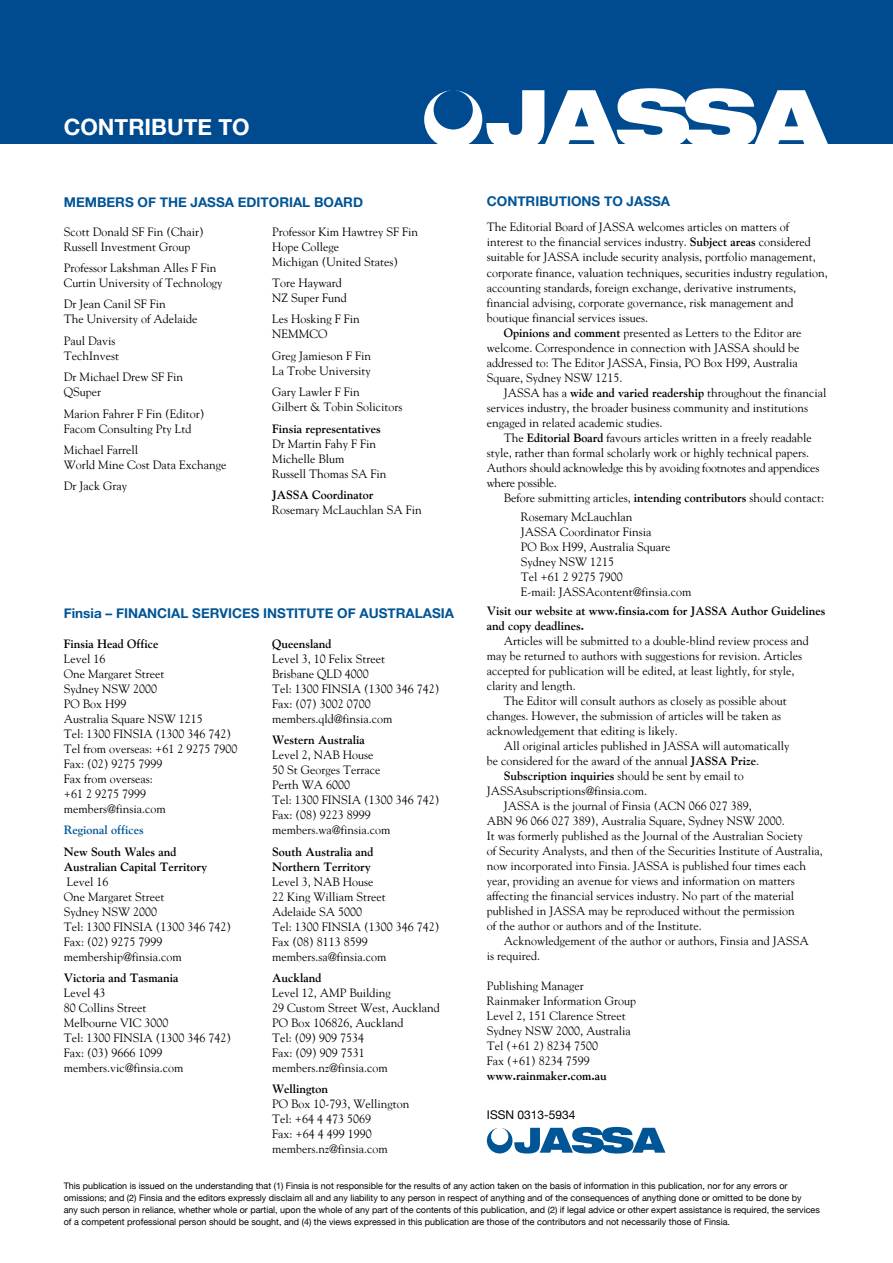
<style>
.page{position:relative;width:893px;height:1263px;background:#fff}
.page>*{position:absolute;margin:0;border:0;box-sizing:border-box;transform-origin:0 0}
.t1{font:700 22.5px "Helvetica Neue";color:#fff}
.t2{font:700 13.5px "Helvetica Neue";color:#005596}
.t3{font:12px/15px "Goudy";color:#000}
.t4{font:700 12px/15px "Goudy";color:#000}
.t5{font:12px "Goudy";letter-spacing:-.02em;color:#000}
.t6{font:700 12px "Goudy";color:#005596}
.t7{font:12px "Helvetica Neue";color:#000}
.t8{font:9px/12px "Helvetica Neue";color:#000}
.s1{font-weight:700}
.s2{font-weight:400}
</style>
<div class="page">
<div style="left:0;top:0;width:893px;height:144px;background:#004a8f"></div>
<svg style="left:424px;top:88px;width:404px;height:56px"></svg>
<svg style="left:487px;top:1127px;width:178px;height:26px"></svg>
<h1 class="t1" style="left:64px;top:113px;width:187px">CONTRIBUTE TO</h1>
<p class="t2" style="left:64px;top:193px;width:301px">MEMBERS OF THE JASSA EDITORIAL BOARD</p>
<p class="t3" style="left:64px;top:224px;width:142px">Scott Donald SF Fin (Chair)<br>Russell Investment Group</p>
<p class="t3" style="left:64px;top:260px;width:160px">Professor Lakshman Alles F Fin<br>Curtin University of Technology</p>
<p class="t3" style="left:64px;top:296px;width:135px">Dr Jean Canil SF Fin<br>The University of Adelaide</p>
<p class="t3" style="left:64px;top:333px;width:57px">Paul Davis<br>TechInvest</p>
<p class="t3" style="left:64px;top:369px;width:121px">Dr Michael Drew SF Fin<br>QSuper</p>
<p class="t3" style="left:64px;top:406px;width:142px">Marion Fahrer F Fin (Editor)<br>Facom Consulting Pty Ltd</p>
<p class="t3" style="left:64px;top:442px;width:164px">Michael Farrell<br>World Mine Cost Data Exchange</p>
<p class="t3" style="left:64px;top:478px;width:65px">Dr Jack Gray</p>
<p class="t3" style="left:272px;top:224px;width:147px">Professor Kim Hawtrey SF Fin<br>Hope College<br>Michigan (United States)</p>
<p class="t3" style="left:272px;top:275px;width:76px">Tore Hayward<br>NZ Super Fund</p>
<p class="t3" style="left:272px;top:311px;width:89px">Les Hosking F Fin<br>NEMMCO</p>
<p class="t3" style="left:272px;top:348px;width:100px">Greg Jamieson F Fin<br>La Trobe University</p>
<p class="t3" style="left:272px;top:384px;width:132px">Gary Lawler F Fin<br>Gilbert &amp; Tobin Solicitors</p>
<p class="t4" style="left:272px;top:421px;width:110px">Finsia representatives</p>
<p class="t3" style="left:272px;top:436px;width:116px">Dr Martin Fahy F Fin<br>Michelle Blum<br>Russell Thomas SA Fin</p>
<p class="t4" style="left:272px;top:487px;width:103px">JASSA Coordinator</p>
<p class="t3" style="left:272px;top:502px;width:151px">Rosemary McLauchlan SA Fin</p>
<p class="t2" style="left:64px;top:605px;width:392px">Finsia – FINANCIAL SERVICES INSTITUTE OF AUSTRALASIA</p>
<p class="t4" style="left:64px;top:636px;width:96px">Finsia Head Office</p>
<p class="t3" style="left:64px;top:651px;width:175px">Level 16<br>One Margaret Street<br>Sydney NSW 2000<br>PO Box H99<br>Australia Square NSW 1215<br>Tel: 1300 FINSIA (1300 346 742)<br>Tel from overseas: +61 2 9275 7900<br>Fax: (02) 9275 7999<br>Fax from overseas:<br>+61 2 9275 7999 members@finsia.com</p>
<p class="t6" style="left:64px;top:823px;width:81px">Regional offices</p>
<p class="t4" style="left:64px;top:844px;width:145px">New South Wales and<br>Australian Capital Territory</p>
<p class="t3" style="left:64px;top:874px;width:169px">Level 16<br>One Margaret Street<br>Sydney NSW 2000<br>Tel: 1300 FINSIA (1300 346 742)<br>Fax: (02) 9275 7999 membership@finsia.com</p>
<p class="t4" style="left:64px;top:970px;width:116px">Victoria and Tasmania</p>
<p class="t3" style="left:64px;top:985px;width:169px">Level 43<br>80 Collins Street<br>Melbourne VIC 3000<br>Tel: 1300 FINSIA (1300 346 742)<br>Fax: (03) 9666 1099 members.vic@finsia.com</p>
<p class="t4" style="left:272px;top:636px;width:61px">Queensland</p>
<p class="t3" style="left:272px;top:651px;width:169px">Level 3, 10 Felix Street<br>Brisbane QLD 4000<br>Tel: 1300 FINSIA (1300 346 742)<br>Fax: (07) 3002 0700 members.qld@finsia.com</p>
<p class="t4" style="left:272px;top:732px;width:94px">Western Australia</p>
<p class="t3" style="left:272px;top:747px;width:169px">Level 2, NAB House<br>50 St Georges Terrace<br>Perth WA 6000<br>Tel: 1300 FINSIA (1300 346 742)<br>Fax: (08) 9223 8999 members.wa@finsia.com</p>
<p class="t4" style="left:272px;top:844px;width:103px">South Australia and<br>Northern Territory</p>
<p class="t3" style="left:272px;top:874px;width:169px">Level 3, NAB House<br>22 King William Street<br>Adelaide SA 5000<br>Tel: 1300 FINSIA (1300 346 742)<br>Fax (08) 8113 8599 members.sa@finsia.com</p>
<p class="t4" style="left:272px;top:970px;width:51px">Auckland</p>
<p class="t3" style="left:272px;top:985px;width:169px">Level 12, AMP Building<br>29 Custom Street West, Auckland<br>PO Box 106826, Auckland<br>Tel: (09) 909 7534<br>Fax: (09) 909 7531 members.nz@finsia.com</p>
<p class="t4" style="left:272px;top:1081px;width:58px">Wellington</p>
<p class="t3" style="left:272px;top:1096px;width:139px">PO Box 10-793, Wellington<br>Tel: +64 4 473 5069<br>Fax: +64 4 499 1990 members.nz@finsia.com</p>
<p class="t2" style="left:487px;top:193px;width:185px">CONTRIBUTIONS TO JASSA</p>
<p class="t3" style="left:487px;top:220px;width:304px">The Editorial Board of JASSA welcomes articles on matters of</p>
<p class="t3" style="left:487px;top:235px;width:325px">interest to the financial services industry. <span class="s1">Subject areas</span> considered</p>
<p class="t3" style="left:487px;top:250px;width:330px">suitable for JASSA include security analysis, portfolio management,</p>
<p class="t3" style="left:487px;top:265px;width:342px">corporate finance, valuation techniques, securities industry regulation,</p>
<p class="t3" style="left:487px;top:280px;width:311px">accounting standards, foreign exchange, derivative instruments,</p>
<p class="t3" style="left:487px;top:295px;width:308px">financial advising, corporate governance, risk management and</p>
<p class="t3" style="left:487px;top:310px;width:163px">boutique financial services issues.</p>
<p class="t3" style="left:504px;top:325px;width:299px"><span class="s1">Opinions and comment</span> presented as Letters to the Editor are</p>
<p class="t3" style="left:487px;top:340px;width:314px">welcome. Correspondence in connection with JASSA should be</p>
<p class="t3" style="left:487px;top:355px;width:312px">addressed to: The Editor JASSA, Finsia, PO Box H99, Australia</p>
<p class="t3" style="left:487px;top:370px;width:137px">Square, Sydney NSW 1215.</p>
<p class="t3" style="left:504px;top:385px;width:324px">JASSA has a <span class="s1">wide and varied readership</span> throughout the financial</p>
<p class="t3" style="left:487px;top:400px;width:323px">services industry, the broader business community and institutions</p>
<p class="t3" style="left:487px;top:415px;width:177px">engaged in related academic studies.</p>
<p class="t3" style="left:504px;top:430px;width:309px">The <span class="s1">Editorial Board</span> favours articles written in a freely readable</p>
<p class="t3" style="left:487px;top:445px;width:324px">style, rather than formal scholarly work or highly technical papers.</p>
<p class="t5" style="left:487px;top:460px;width:334px">Authors should acknowledge this by avoiding footnotes and appendices</p>
<p class="t5" style="left:487px;top:475px;width:71px">where possible.</p>
<p class="t3" style="left:504px;top:490px;width:322px">Before submitting articles, <span class="s1">intending contributors</span> should contact:</p>
<p class="t3" style="left:521px;top:509px;width:172px">Rosemary McLauchlan<br>JASSA Coordinator Finsia<br>PO Box H99, Australia Square<br>Sydney NSW 1215<br>Tel +61 2 9275 7900<br>E-mail: JASSAcontent@finsia.com</p>
<p class="t4" style="left:487px;top:603px;width:340px">Visit our website at www.finsia.com for JASSA Author Guidelines and copy deadlines.</p>
<p class="t3" style="left:504px;top:633px;width:306px">Articles will be submitted to a double-blind review process and</p>
<p class="t3" style="left:487px;top:648px;width:317px">may be returned to authors with suggestions for revision. Articles</p>
<p class="t3" style="left:487px;top:663px;width:309px">accepted for publication will be edited, at least lightly, for style,</p>
<p class="t3" style="left:487px;top:678px;width:90px">clarity and length.</p>
<p class="t3" style="left:504px;top:693px;width:284px">The Editor will consult authors as closely as possible about</p>
<p class="t3" style="left:487px;top:708px;width:296px">changes. However, the submission of articles will be taken as</p>
<p class="t3" style="left:487px;top:723px;width:192px">acknowledgement that editing is likely.</p>
<p class="t3" style="left:504px;top:738px;width:287px">All original articles published in JASSA will automatically</p>
<p class="t3" style="left:487px;top:753px;width:274px">be considered for the award of the annual <span class="s1">JASSA Prize</span>.</p>
<p class="t4" style="left:504px;top:768px;width:242px">Subscription inquiries <span class="s2">should be sent by email to</span></p>
<p class="t3" style="left:487px;top:783px;width:162px">JASSAsubscriptions@finsia.com.</p>
<p class="t3" style="left:504px;top:798px;width:250px">JASSA is the journal of Finsia (ACN 066 027 389,</p>
<p class="t3" style="left:487px;top:813px;width:299px">ABN 96 066 027 389), Australia Square, Sydney NSW 2000.</p>
<p class="t3" style="left:487px;top:828px;width:317px">It was formerly published as the Journal of the Australian Society</p>
<p class="t3" style="left:487px;top:843px;width:337px">of Security Analysts, and then of the Securities Institute of Australia,</p>
<p class="t3" style="left:487px;top:858px;width:321px">now incorporated into Finsia. JASSA is published four times each</p>
<p class="t3" style="left:487px;top:873px;width:309px">year, providing an avenue for views and information on matters</p>
<p class="t3" style="left:487px;top:888px;width:309px">affecting the financial services industry. No part of the material</p>
<p class="t3" style="left:487px;top:903px;width:309px">published in JASSA may be reproduced without the permission</p>
<p class="t3" style="left:487px;top:918px;width:216px">of the author or authors and of the Institute.</p>
<p class="t3" style="left:504px;top:933px;width:306px">Acknowledgement of the author or authors, Finsia and JASSA</p>
<p class="t3" style="left:487px;top:948px;width:55px">is required.</p>
<p class="t3" style="left:487px;top:978px;width:151px">Publishing Manager<br>Rainmaker Information Group<br>Level 2, 151 Clarence Street<br>Sydney NSW 2000, Australia<br>Tel (+61 2) 8234 7500<br>Fax (+61) 8234 7599</p>
<p class="t4" style="left:487px;top:1068px;width:121px">www.rainmaker.com.au</p>
<p class="t7" style="left:487px;top:1108px;width:90px">ISSN 0313-5934</p>
<p class="t8" style="left:64px;top:1179px;width:758px">This publication is issued on the understanding that (1) Finsia is not responsible for the results of any action taken on the basis of information in this publication, nor for any errors or omissions; and (2) Finsia and the editors expressly disclaim all and any liability to any person in respect of anything and of the consequences of anything done or omitted to be done by<br>any such person in reliance, whether whole or partial, upon the whole of any part of the contents of this publication, and (2) if legal advice or other expert assistance is required, the services of a competent professional person should be sought, and (4) the views expressed in this publication are those of the contributors and not necessarily those of Finsia.</p>
</div>
